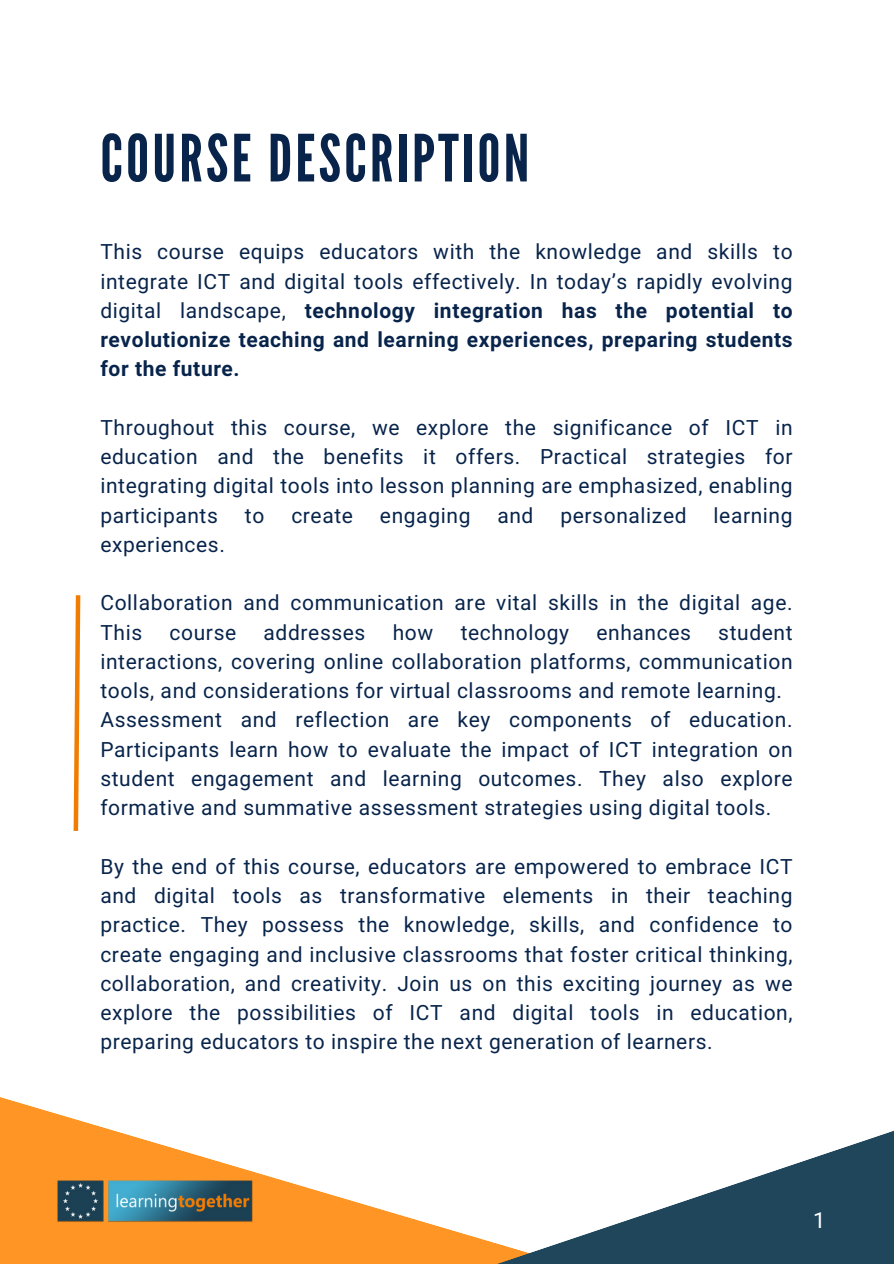
<style>
.page{position:relative;width:894px;height:1264px;background:#fff}
.page>*{position:absolute;margin:0;border:0;box-sizing:border-box;transform-origin:0 0}
.t1{font:64.95px "League Gothic";letter-spacing:.05em;color:#08244b}
.t2{font:22.05px "Araboto";color:#fff}
.t3{font:21px/29.2px "Araboto";letter-spacing:.03em;color:#08244b;text-align:justify}
.s1{font-weight:700}
</style>
<div class="page">
<svg style="left:0;top:1097px;width:216px;height:166px;fill:#ff9524"></svg>
<svg style="left:216px;top:1131px;width:677px;height:132px"></svg>
<svg style="left:73px;top:595px;width:8px;height:236px"></svg>
<img style="left:52px;top:1174px;width:205px;height:54px">
<p class="t1" style="left:100px;top:121px;width:430px">COURSE DESCRIPTION</p>
<h1 class="t3" style="left:100px;top:238px;width:693px">This course equips educators with the knowledge and skills to integrate ICT and digital tools effectively. In today’s rapidly evolving digital landscape, <span class="s1">technology integration has the potential to revolutionize teaching and learning experiences, preparing students for the future.</span></h1>
<p class="t3" style="left:100px;top:413px;width:693px">Throughout this course, we explore the significance of ICT in education and the benefits it offers. Practical strategies for integrating digital tools into lesson planning are emphasized, enabling participants</p>
<p class="t3" style="left:245px;top:501px;width:21px">to</p>
<p class="t3" style="left:291px;top:501px;width:63px">create</p>
<p class="t3" style="left:380px;top:501px;width:92px">engaging</p>
<p class="t3" style="left:497px;top:501px;width:38px">and</p>
<p class="t3" style="left:560px;top:501px;width:128px">personalized</p>
<p class="t3" style="left:713px;top:501px;width:81px">learning</p>
<p class="t3" style="left:100px;top:530px;width:126px">experiences.</p>
<p class="t3" style="left:100px;top:589px;width:693px">Collaboration and communication are vital skills in the digital age.<br>This</p>
<p class="t3" style="left:100px;top:618px;width:693px;text-indent:617px">student interactions, covering online collaboration platforms, communication tools, and considerations for virtual classrooms and remote learning.</p>
<p class="t3" style="left:100px;top:706px;width:693px">Assessment and reflection are key components of education.<br>Participants learn how to evaluate the impact of ICT integration on student engagement and learning outcomes. They also explore formative and summative assessment strategies using digital tools.</p>
<p class="t3" style="left:100px;top:852px;width:693px">By the end of this course, educators are empowered to embrace ICT and digital tools as transformative elements in their teaching practice. They possess the knowledge, skills, and confidence to create engaging and inclusive classrooms that foster critical thinking, collaboration, and creativity. Join us on this exciting journey as we explore the possibilities of ICT and digital tools in education, preparing educators to inspire the next generation of learners.</p>
<p class="t3" style="left:169px;top:618px;width:68px">course</p>
<p class="t3" style="left:263px;top:618px;width:103px">addresses</p>
<p class="t3" style="left:392px;top:618px;width:42px">how</p>
<p class="t3" style="left:460px;top:618px;width:110px">technology</p>
<p class="t3" style="left:596px;top:618px;width:96px">enhances</p>
<p class="t2" style="left:812px;top:1206px;width:14px">1</p>
</div>
